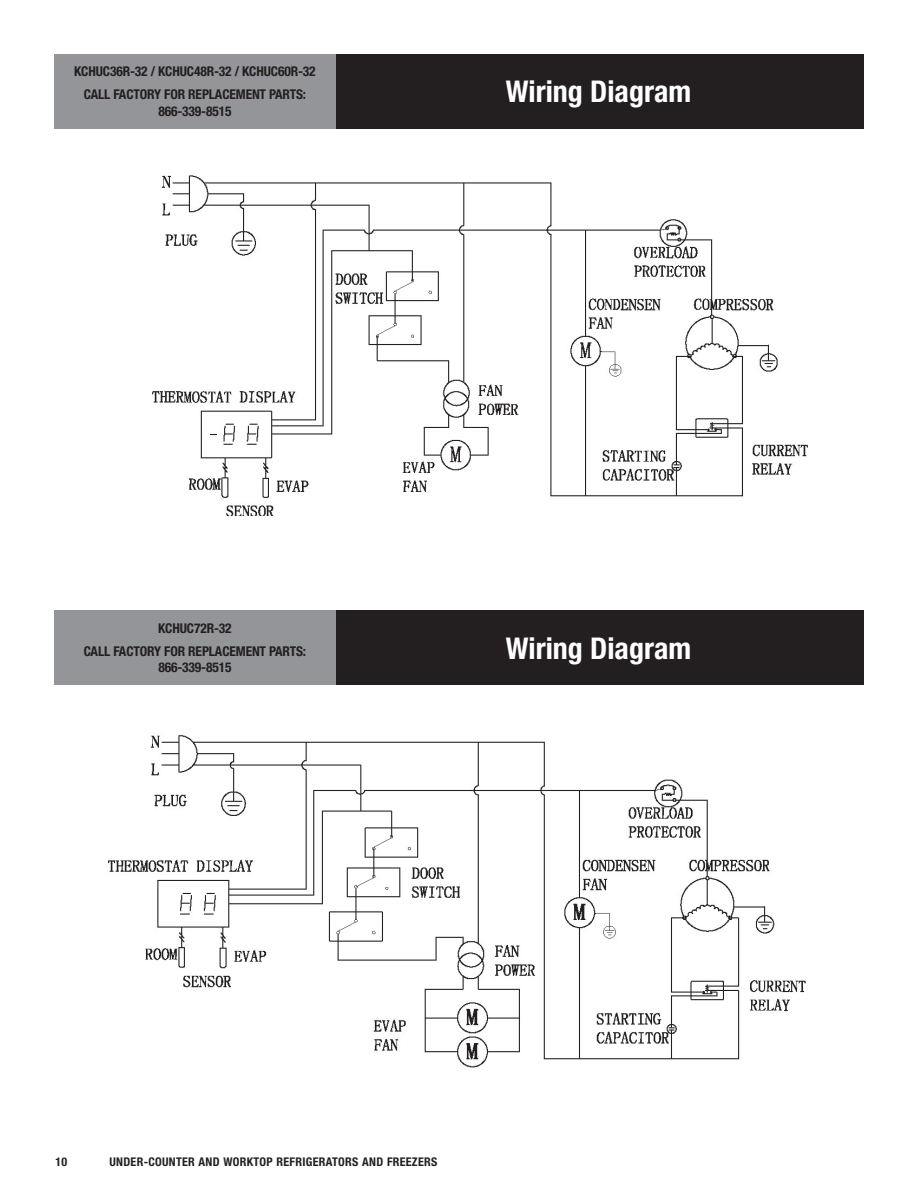
<style>
.page{position:relative;width:918px;height:1188px;background:#fff}
.page>*{position:absolute;margin:0;border:0;box-sizing:border-box;transform-origin:0 0}
.t1{font:700 condensed 30px "Helvetica Neue LT Std";color:#fff}
.t2{font:700 condensed 13.5px/23px "Helvetica Neue LT Std";letter-spacing:-.01em;color:#231f20;text-align:center}
.t3{font:700 condensed 12px "Helvetica Neue LT Std";letter-spacing:.025em;color:#231f20}
</style>
<div class="page">
<div style="left:333px;top:54px;width:531px;height:74px;background:#231f20"></div>
<div style="left:54px;top:54px;width:282px;height:74px;background:#939598"></div>
<img style="left:152px;top:175px;width:656px;height:341px">
<div style="left:333px;top:611px;width:531px;height:74px;background:#231f20"></div>
<div style="left:54px;top:611px;width:282px;height:74px;background:#939598"></div>
<img style="left:108px;top:735px;width:698px;height:333px">
<p class="t2" style="left:74px;top:60px;width:243px">KCHUC36R-32 / KCHUC48R-32 / KCHUC60R-32<br>CALL FACTORY FOR REPLACEMENT PARTS:</p>
<p class="t2" style="left:158px;top:99px;width:75px">866-339-8515</p>
<h1 class="t1" style="left:506px;top:73px;width:187px">Wiring Diagram</h1>
<p class="t2" style="left:84px;top:617px;width:224px">KCHUC72R-32<br>CALL FACTORY FOR REPLACEMENT PARTS:</p>
<p class="t2" style="left:158px;top:656px;width:75px">866-339-8515</p>
<h1 class="t1" style="left:506px;top:630px;width:187px">Wiring Diagram</h1>
<p class="t3" style="left:56px;top:1154px;width:13px">10</p>
<p class="t3" style="left:110px;top:1154px;width:329px">UNDER-COUNTER AND WORKTOP REFRIGERATORS AND FREEZERS</p>
</div>
